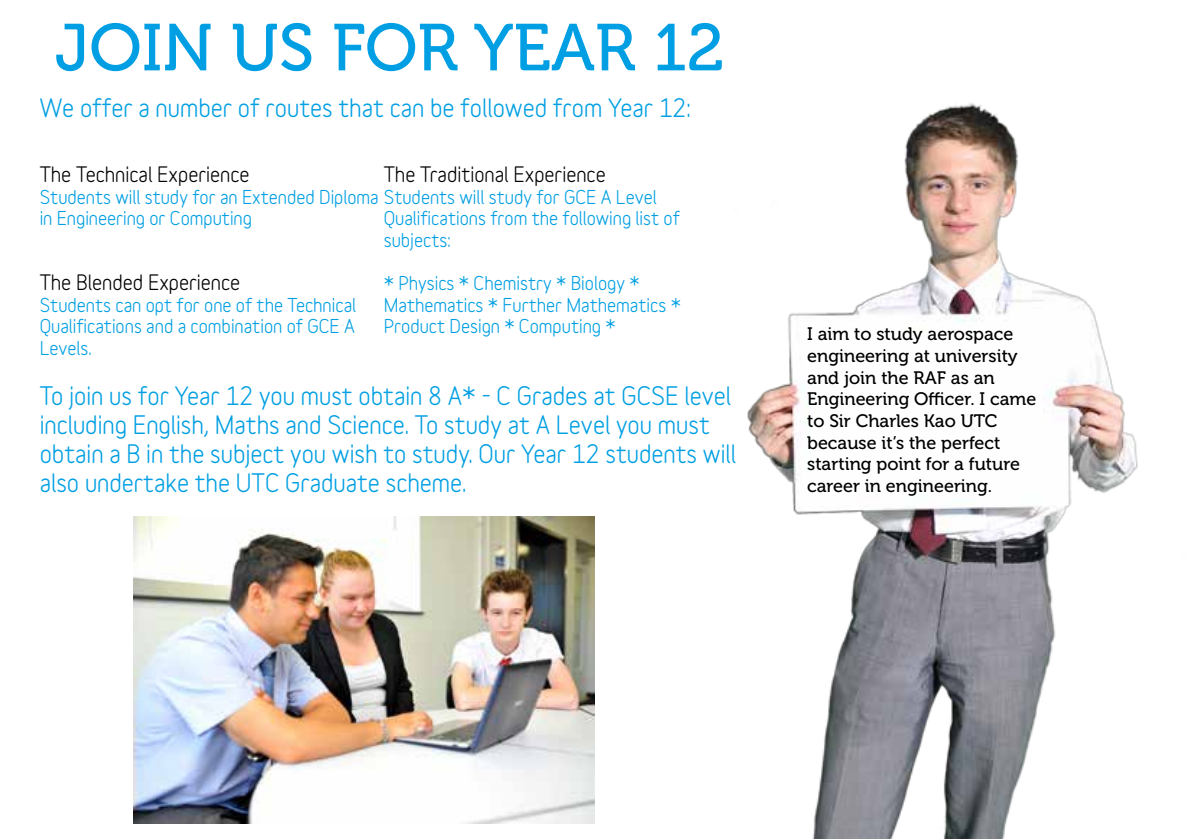
<style>
.page{position:relative;width:1191px;height:840px;background:#fff}
.page>*{position:absolute;margin:0;border:0;box-sizing:border-box;transform-origin:0 0}
.t1{font:66px "Museo 500";color:#009fe3}
.t2{font:700 24px/28.8px "Variable";color:#009fe3}
.t3{font:700 20px "Variable";color:#000}
.t4{font:700 18px/21.6px "Variable";color:#009fe3}
.t5{font:18px/21.6px "Museo 500";color:#000}
</style>
<div class="page">
<img style="left:747px;top:103px;width:391px;height:735px">
<img style="left:133px;top:516px;width:462px;height:307px">
<h1 class="t1" style="left:55px;top:11px;width:671px">JOIN US FOR YEAR 12</h1>
<h2 class="t2" style="left:40px;top:93px;width:652px">We offer a number of routes that can be followed from Year 12:</h2>
<p class="t3" style="left:40px;top:162px;width:211px">The Technical Experience</p>
<p class="t4" style="left:40px;top:186px;width:618px">Students will study for an Extended Diploma Students will study for GCE A Level in Engineering or Computing</p>
<p class="t3" style="left:384px;top:162px;width:223px">The Traditional Experience</p>
<p class="t4" style="left:384px;top:207px;width:298px">Qualifications from the following list of subjects:</p>
<p class="t4" style="left:384px;top:272px;width:299px">* Physics * Chemistry * Biology *<br>Mathematics * Further Mathematics *<br>Product Design * Computing *</p>
<p class="t3" style="left:40px;top:270px;width:202px">The Blended Experience</p>
<p class="t4" style="left:40px;top:294px;width:318px;text-align:justify">Students can opt for one of the Technical Qualifications and a combination of GCE A Levels.</p>
<h2 class="t2" style="left:40px;top:381px;width:698px">To join us for Year 12 you must obtain 8 A* - C Grades at GCSE level including English, Maths and Science. To study at A Level you must obtain a B in the subject you wish to study. Our Year 12 students will also undertake the UTC Graduate scheme.</h2>
<p class="t5" style="left:807px;top:323px;width:230px">I aim to study aerospace engineering at university and join the RAF as an<br>Engineering Officer. I came to Sir Charles Kao UTC because it’s the perfect starting point for a future career in engineering.</p>
</div>
